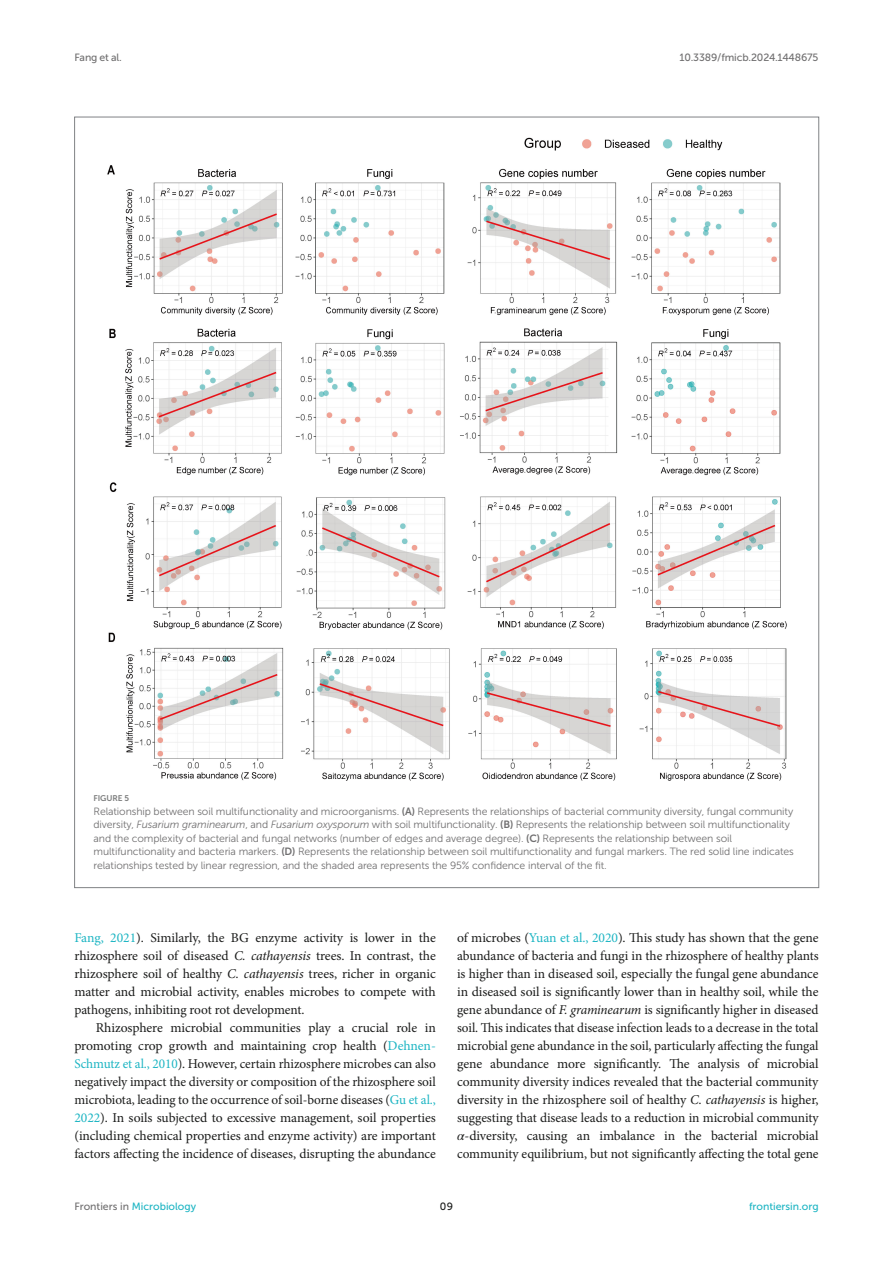
<style>
.page{position:relative;width:893px;height:1263px;background:#fff}
.page>*{position:absolute;margin:0;border:0;box-sizing:border-box;transform-origin:0 0}
.TEXT{font:13.5px/18px "Minion Pro";letter-spacing:-.005em;color:#1b1c1b;text-align:justify}
.FIG_LEG{font:10.5px/13.5px "Museo Sans 300";letter-spacing:-.01em;color:#706f70}
.t1{font:10.5px "Museo Sans 500";color:#1db5c3}
.t2{font:10.5px "Museo Sans 500";letter-spacing:-.015em;color:#706f70}
.t3{font:10.5px "Museo Sans 500";color:#1b1c1b}
.FIG_HD{font:8.25px "Museo Sans 700";letter-spacing:-.01em;color:#7e7f7f}
.s1{font-family:"Museo Sans 700"}
.s2{font-style:italic}
.s3{color:#1db5c3}
.s4{font-family:"STIX General";font-style:italic}
.s5{color:#706f70}
</style>
<div class="page">
<img style="left:107px;top:137px;width:680px;height:644px">
<p class="t2" style="left:74px;top:51px;width:49px">Fang et al.</p>
<p class="t2" style="left:679px;top:51px;width:141px">10.3389/fmicb.2024.1448675</p>
<p class="FIG_HD" style="left:94px;top:794px;width:37px">FIGURE 5</p>
<p class="FIG_LEG" style="left:94px;top:804px;width:702px">Relationship between soil multifunctionality and microorganisms. <span class="s1">(A)</span> Represents the relationships of bacterial community diversity, fungal community diversity, <span class="s2">Fusarium graminearum</span>, and <span class="s2">Fusarium oxysporum</span> with soil multifunctionality. <span class="s1">(B)</span> Represents the relationship between soil multifunctionality and the complexity of bacterial and fungal networks (number of edges and average degree). <span class="s1">(C)</span> Represents the relationship between soil multifunctionality and bacteria markers. <span class="s1">(D)</span> Represents the relationship between soil multifunctionality and fungal markers. The red solid line indicates relationships tested by linear regression, and the shaded area represents the 95% confidence interval of the fit.</p>
<p class="TEXT" style="left:74px;top:929px;width:363px"><span class="s3">Fang, 2021</span>). Similarly, the BG enzyme activity is lower in the rhizosphere soil of diseased <span class="s2">C. cathayensis</span> trees. In contrast, the rhizosphere soil of healthy <span class="s2">C. cathayensis</span> trees, richer in organic matter and microbial activity, enables microbes to compete with pathogens, inhibiting root rot development.</p>
<p class="TEXT" style="left:74px;top:1019px;width:363px;text-indent:21px">Rhizosphere microbial communities play a crucial role in promoting crop growth and maintaining crop health (<span class="s3">Dehnen-Schmutz et al., 2010</span>). However, certain rhizosphere microbes can also negatively impact the diversity or composition of the rhizosphere soil microbiota, leading to the occurrence of soil-borne diseases (<span class="s3">Gu et al., 2022</span>). In soils subjected to excessive management, soil properties (including chemical properties and enzyme activity) are important factors affecting the incidence of diseases, disrupting the abundance</p>
<p class="TEXT" style="left:457px;top:929px;width:363px">of microbes (<span class="s3">Yuan et al., 2020</span>). This study has shown that the gene abundance of bacteria and fungi in the rhizosphere of healthy plants is higher than in diseased soil, especially the fungal gene abundance in diseased soil is significantly lower than in healthy soil, while the gene abundance of <span class="s2">F. graminearum</span> is significantly higher in diseased soil. This indicates that disease infection leads to a decrease in the total microbial gene abundance in the soil, particularly affecting the fungal gene abundance more significantly. The analysis of microbial community diversity indices revealed that the bacterial community diversity in the rhizosphere soil of healthy <span class="s2">C. cathayensis</span> is higher, suggesting that disease leads to a reduction in microbial community <span class="s4">α</span>-diversity, causing an imbalance in the bacterial microbial community equilibrium, but not significantly affecting the total gene</p>
<p class="t1" style="left:74px;top:1200px;width:123px"><span class="s5">Frontiers in</span> Microbiology</p>
<p class="t3" style="left:440px;top:1200px;width:15px">09</p>
<p class="t1" style="left:749px;top:1200px;width:71px">frontiersin.org</p>
</div>
